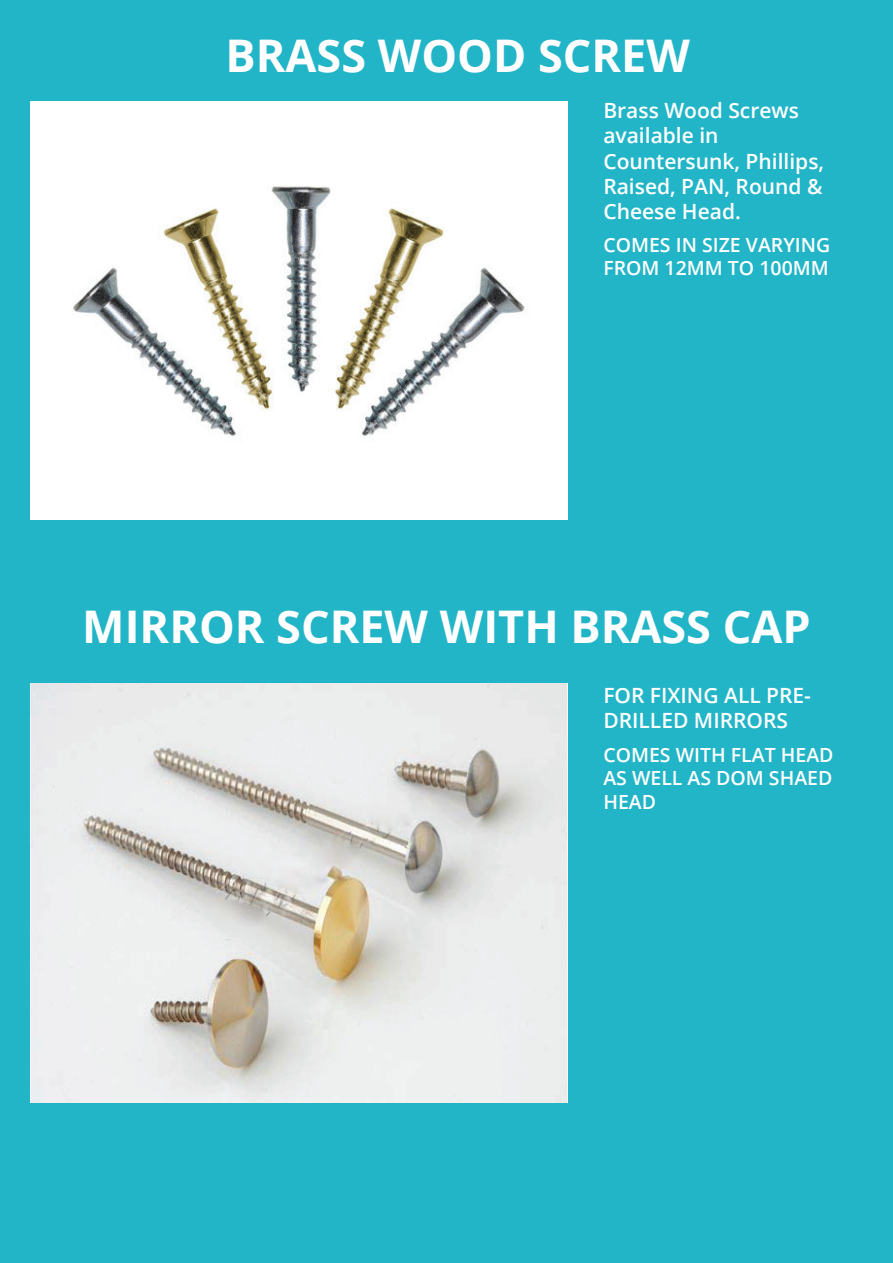
<style>
.page{position:relative;width:893px;height:1263px;background:#22b5c7}
.page>*{position:absolute;margin:0;border:0;box-sizing:border-box;transform-origin:0 0}
.t1{font:700 45px "Open Sans";color:#fff}
.t2{font:600 21px/25.2px "Open Sans";color:#fff}
.t3{font:600 19.5px/23.4px "Open Sans";color:#fff}
</style>
<div class="page">
<img style="left:30px;top:683px;width:538px;height:419px">
<div style="left:30px;top:101px;width:538px;height:419px;background:#fff"></div>
<img style="left:72px;top:186px;width:453px;height:250px">
<h1 class="t1" style="left:226px;top:24px;width:466px">BRASS WOOD SCREW</h1>
<p class="t2" style="left:603px;top:97px;width:222px">Brass Wood Screws available in<br>Countersunk, Phillips,<br>Raised, PAN, Round &amp;<br>Cheese Head.</p>
<p class="t3" style="left:603px;top:233px;width:228px">COMES IN SIZE VARYING<br>FROM 12MM TO 100MM</p>
<h1 class="t1" style="left:82px;top:594px;width:730px">MIRROR SCREW WITH BRASS CAP</h1>
<p class="t2" style="left:603px;top:682px;width:209px">FOR FIXING ALL PRE-<br>DRILLED MIRRORS</p>
<p class="t3" style="left:603px;top:743px;width:232px;text-align:justify">COMES WITH FLAT HEAD AS WELL AS DOM SHAED HEAD</p>
</div>
